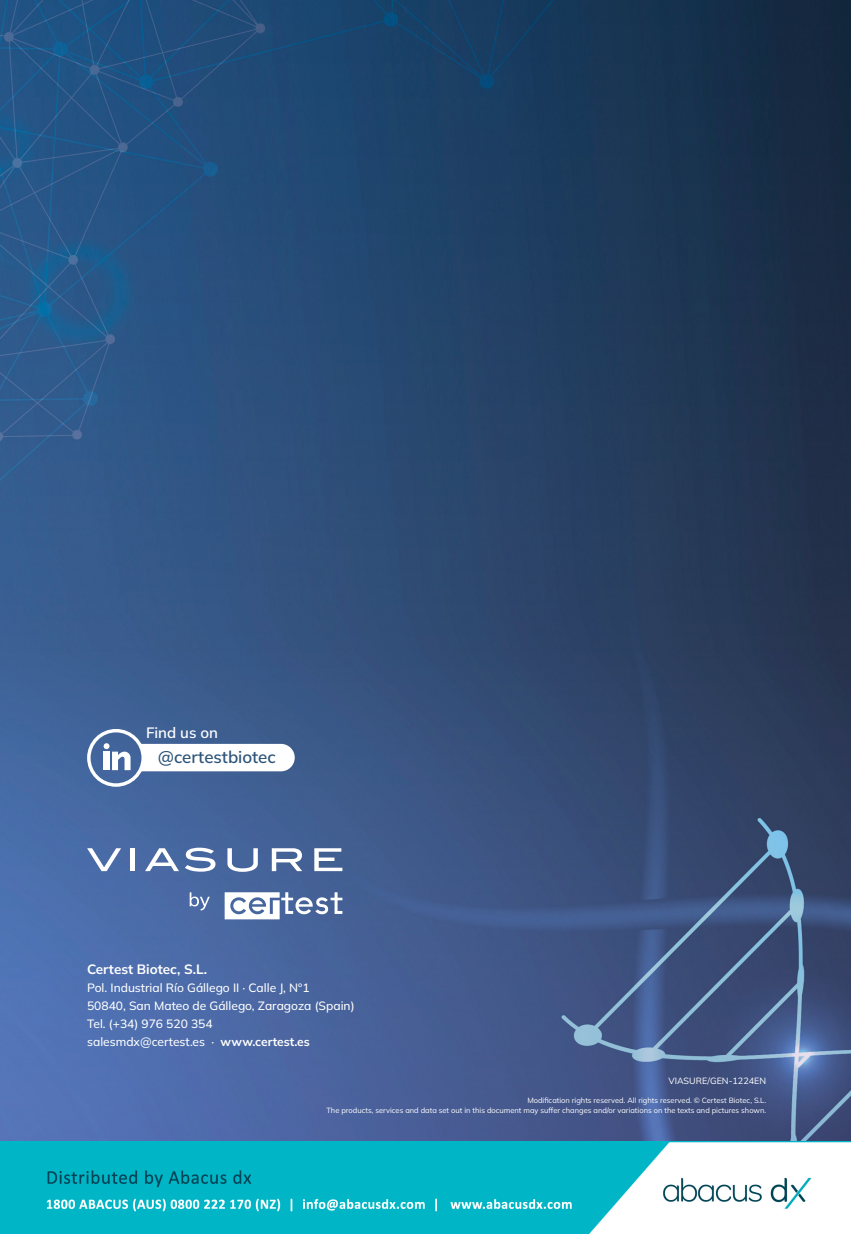
<style>
.page{position:relative;width:851px;height:1234px;background:#fff}
.page>*{position:absolute;margin:0;border:0;box-sizing:border-box;transform-origin:0 0}
.t1{font:600 16.8px "Mulish";color:#2d5478}
.t2{font:600 15px "Mulish";color:#fff}
.t3{font:700 13.5px "Mulish";color:#fff}
.t4{font:500 12px "Mulish";color:#fff}
.t5{font:9px "Mulish";color:#fff}
.t6{font:7.5px "Mulish";color:#fff}
.s1{font-weight:700}
</style>
<div class="page">
<img style="left:0;top:0;width:850px;height:1141px">
<svg style="left:224px;top:892px;width:118px;height:27px"></svg>
<svg style="left:190px;top:892px;width:20px;height:18px"></svg>
<svg style="left:87px;top:848px;width:34px;height:22px"></svg>
<hr style="left:131px;top:848px;width:4px;height:22px;background:#fff">
<svg style="left:145px;top:848px;width:34px;height:22px"></svg>
<svg style="left:185px;top:847px;width:30px;height:24px"></svg>
<svg style="left:227px;top:848px;width:31px;height:23px"></svg>
<svg style="left:272px;top:848px;width:30px;height:22px"></svg>
<svg style="left:314px;top:848px;width:28px;height:22px"></svg>
<div style="left:87px;top:728px;width:58px;height:58px;border:3px solid #fff;border-radius:50%"></div>
<svg style="left:104px;top:743px;width:26px;height:27px"></svg>
<svg style="left:139px;top:743px;width:156px;height:28px"></svg>
<img style="left:0;top:1141px;width:850px;height:92px">
<p class="t2" style="left:146px;top:722px;width:73px">Find us on</p>
<p class="t1" style="left:158px;top:745px;width:120px">@certestbiotec</p>
<p class="t3" style="left:87px;top:959px;width:122px">Certest Biotec, S.L.</p>
<p class="t4" style="left:87px;top:979px;width:224px">Pol. Industrial Río Gállego II · Calle J, Nº1</p>
<p class="t4" style="left:87px;top:997px;width:269px">50840, San Mateo de Gállego, Zaragoza (Spain)</p>
<p class="t4" style="left:87px;top:1015px;width:127px">Tel. (+34) 976 520 354</p>
<p class="t4" style="left:87px;top:1033px;width:224px">salesmdx@certest.es · <span class="s1">www.certest.es</span></p>
<p class="t5" style="left:668px;top:1074px;width:99px">VIASURE/GEN-1224EN</p>
<p class="t6" style="left:527px;top:1094px;width:240px">Modification rights reserved. All rights reserved. © Certest Biotec, S.L.</p>
<p class="t6" style="left:326px;top:1105px;width:441px">The products, services and data set out in this document may suffer changes and/or variations on the texts and pictures shown.</p>
</div>
